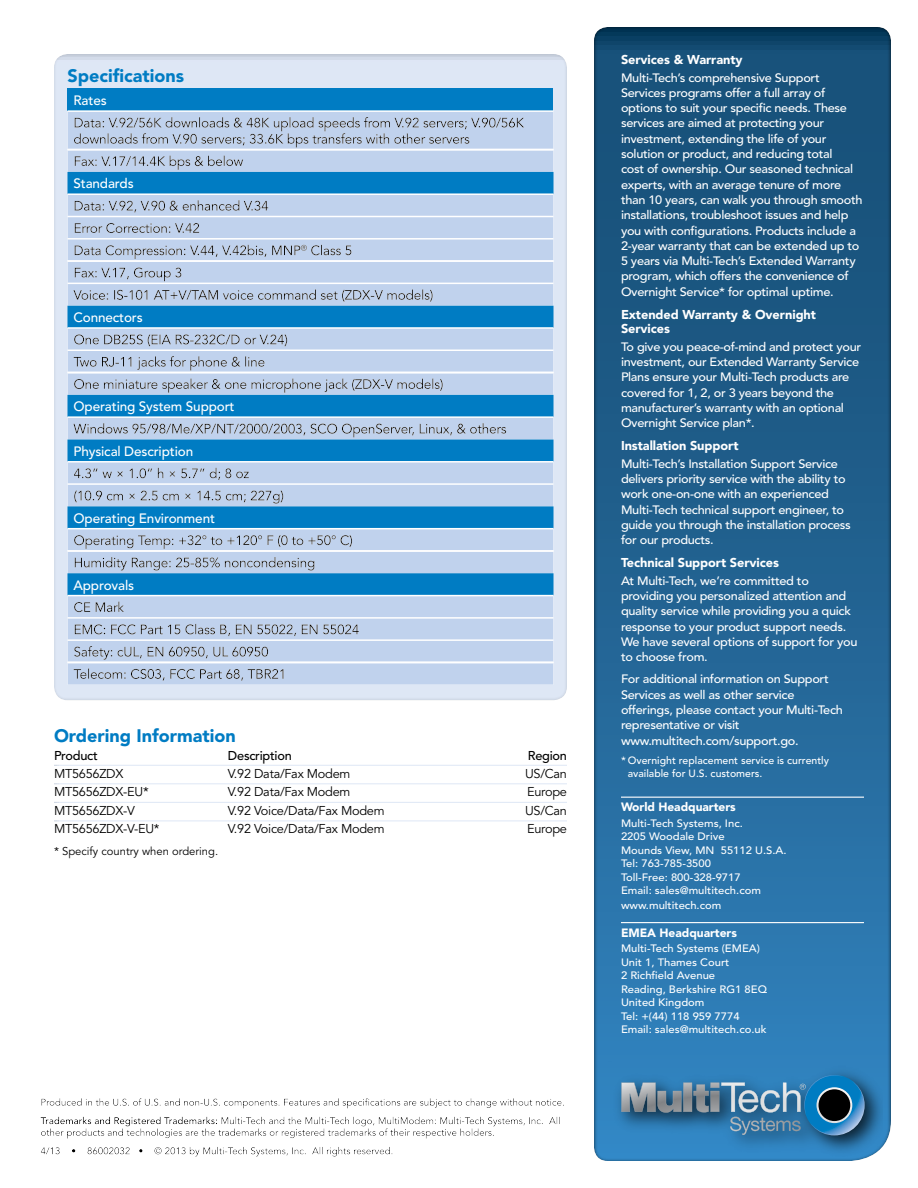
<style>
.page{position:relative;width:918px;height:1188px;background:#fff}
.page>*{position:absolute;margin:0;border:0;box-sizing:border-box;transform-origin:0 0}
.t1{font:900 18px "Avenir";color:#007cc3}
.t2{font:500 13.5px "Avenir";letter-spacing:-.01em;color:#fff}
.t3{font:12.75px "Avenir";letter-spacing:-.02em;color:#000}
.t4{font:900 12.75px/14.2px "Avenir";letter-spacing:-.005em;color:#fff}
.t5{font:500 12.75px "Avenir";letter-spacing:-.02em;color:#000}
.t6{font:500 12.15px/15.3px "Avenir";letter-spacing:-.025em;color:#fff;scale:1.05 1}
.t7{font:900 12px "Avenir";letter-spacing:-.005em;color:#fff}
.t8{font:11.25px "Avenir";color:#000}
.t9{font:500 10.65px/13.6px "Avenir";color:#fff;scale:1.05 1}
.t10{font:500 10.5px/12.6px "Avenir";color:#fff}
</style>
<div class="page">
<div style="left:591px;top:27px;width:300px;height:1135px;background:#000;opacity:.75"></div>
<div style="left:26px;top:1034px;width:570px;height:128px;background:#000;opacity:.2"></div>
<img style="left:608px;top:1062px;width:275px;height:95px">
<svg style="left:804px;top:1075px;width:61px;height:60px"></svg>
<svg style="left:805px;top:1076px;width:59px;height:59px;background:#1e87c7"></svg>
<svg style="left:817px;top:1087px;width:35px;height:36px"></svg>
<div style="left:819px;top:1089px;width:31px;height:32px;background:#000;border-radius:50%"></div>
<svg style="left:621px;top:1083px;width:185px;height:52px;background:#5382a4"></svg>
<div style="left:53px;top:54px;width:516px;height:648px;background:#000;opacity:.2"></div>
<h1 class="t1" style="left:68px;top:65px;width:118px">Specifications</h1>
<p class="t2" style="left:74px;top:93px;width:35px">Rates</p>
<p class="t2" style="left:74px;top:176px;width:62px">Standards</p>
<p class="t2" style="left:74px;top:310px;width:71px">Connectors</p>
<p class="t2" style="left:74px;top:399px;width:163px">Operating System Support</p>
<p class="t2" style="left:74px;top:443px;width:121px">Physical Description</p>
<p class="t2" style="left:74px;top:510px;width:143px">Operating Environment</p>
<p class="t2" style="left:74px;top:577px;width:62px">Approvals</p>
<h1 class="t1" style="left:54px;top:724px;width:183px">Ordering Information</h1>
<p class="t5" style="left:54px;top:748px;width:45px">Product</p>
<p class="t5" style="left:228px;top:748px;width:65px">Description</p>
<p class="t5" style="left:528px;top:748px;width:41px">Region</p>
<p class="t3" style="left:54px;top:766px;width:71px">MT5656ZDX</p>
<p class="t3" style="left:228px;top:766px;width:124px">V.92 Data/Fax Modem</p>
<p class="t3" style="left:525px;top:766px;width:43px">US/Can</p>
<p class="t3" style="left:54px;top:784px;width:96px">MT5656ZDX-EU*</p>
<p class="t3" style="left:228px;top:784px;width:124px">V.92 Data/Fax Modem</p>
<p class="t3" style="left:527px;top:784px;width:41px">Europe</p>
<p class="t3" style="left:54px;top:803px;width:83px">MT5656ZDX-V</p>
<p class="t3" style="left:228px;top:803px;width:158px">V.92 Voice/Data/Fax Modem</p>
<p class="t3" style="left:525px;top:803px;width:43px">US/Can</p>
<p class="t3" style="left:54px;top:821px;width:107px">MT5656ZDX-V-EU*</p>
<p class="t3" style="left:228px;top:821px;width:158px">V.92 Voice/Data/Fax Modem</p>
<p class="t3" style="left:527px;top:821px;width:41px">Europe</p>
<p class="t8" style="left:54px;top:844px;width:166px">* Specify country when ordering.</p>
<p class="t4" style="left:621px;top:52px;width:123px">Services &amp; Warranty</p>
<p class="t6" style="left:621px;top:70px;width:232px">Multi-Tech’s comprehensive Support Services programs offer a full array of options to suit your specific needs. These services are aimed at protecting your investment, extending the life of your solution or product, and reducing total<br>cost of ownership. Our seasoned technical experts, with an average tenure of more than 10 years, can walk you through smooth installations, troubleshoot issues and help you with configurations. Products include a 2-year warranty that can be extended up to 5 years via Multi-Tech’s Extended Warranty program, which offers the convenience of Overnight Service* for optimal uptime.</p>
<p class="t4" style="left:621px;top:307px;width:197px">Extended Warranty &amp; Overnight<br>Services</p>
<p class="t6" style="left:621px;top:339px;width:230px">To give you peace-of-mind and protect your investment, our Extended Warranty Service Plans ensure your Multi-Tech products are covered for 1, 2, or 3 years beyond the manufacturer’s warranty with an optional Overnight Service plan*.</p>
<p class="t4" style="left:621px;top:439px;width:119px">Installation Support</p>
<p class="t6" style="left:621px;top:456px;width:221px">Multi-Tech’s Installation Support Service delivers priority service with the ability to work one-on-one with an experienced Multi-Tech technical support engineer, to guide you through the installation process for our products.</p>
<p class="t4" style="left:621px;top:556px;width:160px">Technical Support Services</p>
<p class="t6" style="left:621px;top:573px;width:227px">At Multi-Tech, we’re committed to providing you personalized attention and quality service while providing you a quick response to your product support needs.<br>We have several options of support for you to choose from.</p>
<p class="t6" style="left:621px;top:672px;width:213px">For additional information on Support Services as well as other service offerings, please contact your Multi-Tech representative or visit www.multitech.com/support.go.</p>
<p class="t10" style="left:628px;top:754px;width:203px;text-indent:-7px">* Overnight replacement service is currently available for U.S. customers.</p>
<p class="t7" style="left:621px;top:800px;width:116px">World Headquarters</p>
<p class="t9" style="left:621px;top:817px;width:159px">Multi-Tech Systems, Inc.<br>2205 Woodale Drive<br>Mounds View, MN 55112 U.S.A.<br>Tel: 763-785-3500<br>Toll-Free: 800-328-9717<br>Email: sales@multitech.com www.multitech.com</p>
<p class="t7" style="left:621px;top:925px;width:117px">EMEA Headquarters</p>
<p class="t9" style="left:621px;top:942px;width:141px">Multi-Tech Systems (EMEA)<br>Unit 1, Thames Court<br>2 Richfield Avenue<br>Reading, Berkshire RG1 8EQ<br>United Kingdom<br>Tel: +(44) 118 959 7774<br>Email: sales@multitech.co.uk</p>
</div>
